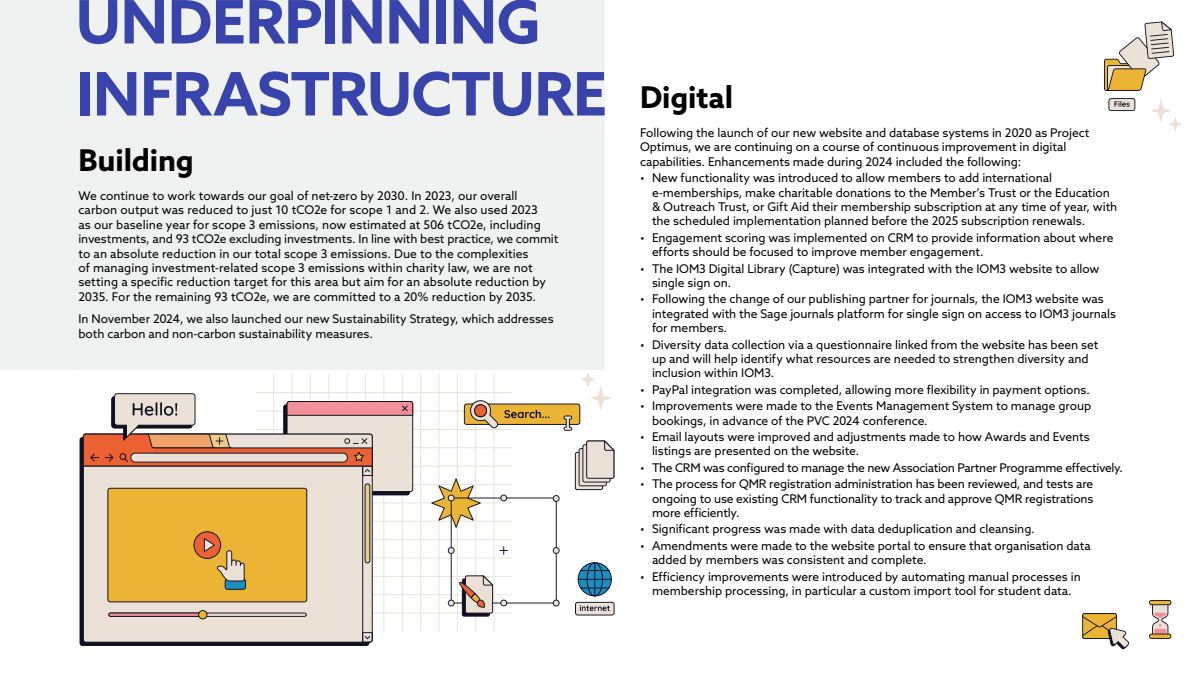
<style>
.page{position:relative;width:1200px;height:675px;background:#fff}
.page>*{position:absolute;margin:0;border:0;box-sizing:border-box;transform-origin:0 0}
.t1{font:700 60px/72px "Azo Sans";letter-spacing:-.005em;color:#3844ac}
.t2{font:700 30px "Azo Sans";letter-spacing:-.005em;color:#000}
.t3{font:12px/14.4px "Azo Sans";letter-spacing:-.005em;color:#000}
.t4{font:12px "Azo Sans";letter-spacing:-.025em;color:#000}
</style>
<div class="page">
<div style="left:0;top:0;width:605px;height:370px;background:#f0f1f1"></div>
<hr style="left:273px;top:374px;width:1px;height:258px;background:#ebe1d7">
<hr style="left:292px;top:374px;width:1px;height:258px;background:#ebe1d7">
<hr style="left:310px;top:374px;width:1px;height:258px;background:#ebe1d7">
<hr style="left:328px;top:374px;width:1px;height:258px;background:#ebe1d7">
<hr style="left:347px;top:374px;width:1px;height:258px;background:#ebe1d7">
<hr style="left:365px;top:374px;width:1px;height:258px;background:#ebe1d7">
<hr style="left:383px;top:374px;width:1px;height:258px;background:#ebe1d7">
<hr style="left:402px;top:374px;width:1px;height:258px;background:#ebe1d7">
<hr style="left:420px;top:374px;width:1px;height:258px;background:#ebe1d7">
<hr style="left:439px;top:374px;width:1px;height:258px;background:#ebe1d7">
<hr style="left:457px;top:374px;width:1px;height:258px;background:#ebe1d7">
<hr style="left:475px;top:374px;width:1px;height:258px;background:#ebe1d7">
<hr style="left:494px;top:374px;width:1px;height:258px;background:#ebe1d7">
<hr style="left:255px;top:392px;width:257px;height:1px;background:#ebe1d7">
<hr style="left:255px;top:411px;width:257px;height:1px;background:#ebe1d7">
<hr style="left:255px;top:429px;width:257px;height:1px;background:#ebe1d7">
<hr style="left:255px;top:447px;width:257px;height:1px;background:#ebe1d7">
<hr style="left:255px;top:466px;width:257px;height:1px;background:#ebe1d7">
<hr style="left:255px;top:484px;width:257px;height:1px;background:#ebe1d7">
<hr style="left:255px;top:502px;width:257px;height:1px;background:#ebe1d7">
<hr style="left:255px;top:521px;width:257px;height:1px;background:#ebe1d7">
<hr style="left:255px;top:539px;width:257px;height:1px;background:#ebe1d7">
<hr style="left:255px;top:558px;width:257px;height:1px;background:#ebe1d7">
<hr style="left:255px;top:576px;width:257px;height:1px;background:#ebe1d7">
<hr style="left:255px;top:594px;width:257px;height:1px;background:#ebe1d7">
<hr style="left:255px;top:613px;width:257px;height:1px;background:#ebe1d7">
<svg style="left:80px;top:437px;width:289px;height:209px"></svg>
<svg style="left:83px;top:602px;width:290px;height:41px;background:#ddd3cb"></svg>
<hr style="left:362px;top:466px;width:1px;height:176px;background:#0f0f20">
<svg style="left:362px;top:632px;width:11px;height:11px"></svg>
<svg style="left:104px;top:610px;width:203px;height:17px;background:#d0c1ba"></svg>
<svg style="left:578px;top:562px;width:34px;height:34px"></svg>
<hr style="left:594px;top:562px;width:1px;height:34px;background:#0f0f20">
<svg style="left:575px;top:602px;width:40px;height:14px"></svg>
<svg style="left:464px;top:372px;width:147px;height:59px"></svg>
<svg style="left:83px;top:393px;width:330px;height:209px"></svg>
<svg style="left:575px;top:441px;width:39px;height:49px;background:#c9c2bd"></svg>
<svg style="left:431px;top:478px;width:129px;height:139px"></svg>
<svg style="left:1149px;top:600px;width:22px;height:39px"></svg>
<svg style="left:1082px;top:613px;width:47px;height:36px"></svg>
<svg style="left:1108px;top:98px;width:27px;height:13px"></svg>
<svg style="left:1151px;top:100px;width:30px;height:31px"></svg>
<svg style="left:1104px;top:21px;width:70px;height:70px"></svg>
<h1 class="t1" style="left:76px;top:-15px;width:532px">UNDERPINNING<br>INFRASTRUCTURE</h1>
<h2 class="t2" style="left:78px;top:140px;width:117px">Building</h2>
<p class="t3" style="left:78px;top:188px;width:481px">We continue to work towards our goal of net-zero by 2030. In 2023, our overall carbon output was reduced to just 10 tCO2e for scope 1 and 2. We also used 2023<br>as our baseline year for scope 3 emissions, now estimated at 506 tCO2e, including investments, and 93 tCO2e excluding investments. In line with best practice, we commit to an absolute reduction in our total scope 3 emissions. Due to the complexities<br>of managing investment-related scope 3 emissions within charity law, we are not setting a specific reduction target for this area but aim for an absolute reduction by 2035. For the remaining 93 tCO2e, we are committed to a 20% reduction by 2035.</p>
<p class="t3" style="left:78px;top:311px;width:477px">In November 2024, we also launched our new Sustainability Strategy, which addresses both carbon and non-carbon sustainability measures.</p>
<h2 class="t2" style="left:640px;top:78px;width:95px">Digital</h2>
<p class="t3" style="left:640px;top:125px;width:451px">Following the launch of our new website and database systems in 2020 as Project<br>Optimus, we are continuing on a course of continuous improvement in digital capabilities. Enhancements made during 2024 included the following:</p>
<p class="t3" style="left:652px;top:171px;width:467px;text-indent:-12px">• New functionality was introduced to allow members to add international e-memberships, make charitable donations to the Member’s Trust or the Education &amp; Outreach Trust, or Gift Aid their membership subscription at any time of year, with the scheduled implementation planned before the 2025 subscription renewals.</p>
<p class="t3" style="left:652px;top:230px;width:463px;text-indent:-12px">• Engagement scoring was implemented on CRM to provide information about where efforts should be focused to improve member engagement.</p>
<p class="t3" style="left:652px;top:261px;width:449px;text-indent:-12px">• The IOM3 Digital Library (Capture) was integrated with the IOM3 website to allow single sign on.</p>
<p class="t3" style="left:652px;top:292px;width:466px;text-indent:-12px">• Following the change of our publishing partner for journals, the IOM3 website was integrated with the Sage journals platform for single sign on access to IOM3 journals for members.</p>
<p class="t3" style="left:652px;top:337px;width:448px;text-indent:-12px">• Diversity data collection via a questionnaire linked from the website has been set up and will help identify what resources are needed to strengthen diversity and inclusion within IOM3.</p>
<p class="t3" style="left:640px;top:382px;width:451px">• PayPal integration was completed, allowing more flexibility in payment options.</p>
<p class="t3" style="left:652px;top:399px;width:441px;text-indent:-12px">• Improvements were made to the Events Management System to manage group bookings, in advance of the PVC 2024 conference.</p>
<p class="t3" style="left:652px;top:429px;width:439px;text-indent:-12px">• Email layouts were improved and adjustments made to how Awards and Events listings are presented on the website.</p>
<p class="t4" style="left:640px;top:460px;width:485px">• The CRM was configured to manage the new Association Partner Programme effectively.</p>
<p class="t3" style="left:652px;top:477px;width:443px;text-align:justify;text-indent:-12px">• The process for QMR registration administration has been reviewed, and tests are ongoing to use existing CRM functionality to track and approve QMR registrations more efficiently.</p>
<p class="t3" style="left:640px;top:522px;width:396px">• Significant progress was made with data deduplication and cleansing.</p>
<p class="t3" style="left:652px;top:538px;width:440px;text-indent:-12px">• Amendments were made to the website portal to ensure that organisation data added by members was consistent and complete.</p>
<p class="t3" style="left:640px;top:569px;width:442px;text-align:center">• Efficiency improvements were introduced by automating manual processes in membership processing, in particular a custom import tool for student data.</p>
</div>
